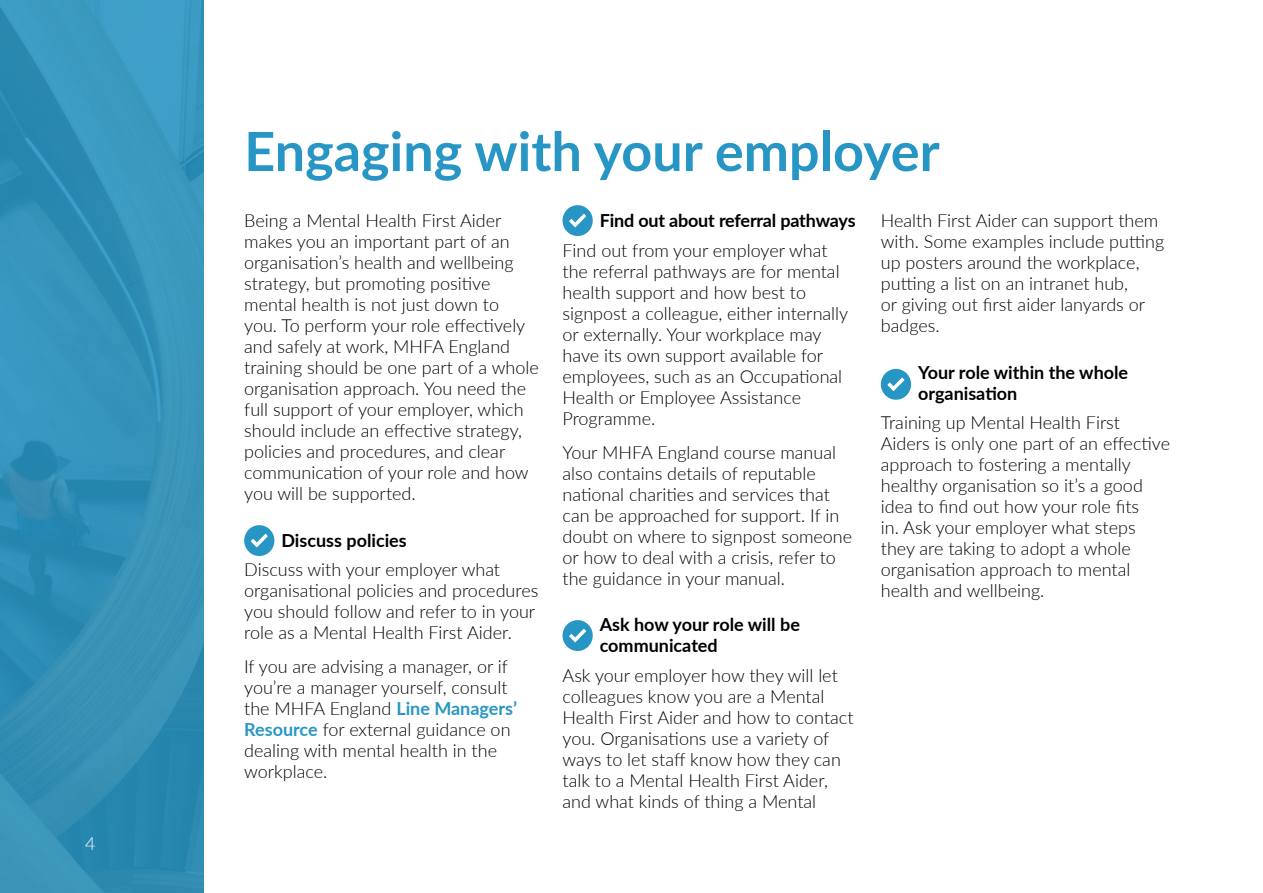
<style>
.page{position:relative;width:1263px;height:893px;background:#fff}
.page>*{position:absolute;margin:0;border:0;box-sizing:border-box;transform-origin:0 0}
.t1{font:700 54px "Lato";color:#2896c4}
.t2{font:300 18px/21px "Lato";color:#000}
.t3{font:700 18px/21px "Lato";color:#000}
.t4{font:300 18px "Lato";color:#fff}
.s1{font-weight:700;color:#2896c4}
</style>
<div class="page">
<svg style="left:0;top:0;width:203px;height:893px;background:#3491b8"></svg>
<svg style="left:244px;top:525px;width:30px;height:31px"></svg>
<svg style="left:562px;top:205px;width:31px;height:31px"></svg>
<svg style="left:562px;top:620px;width:31px;height:31px"></svg>
<svg style="left:881px;top:369px;width:30px;height:31px"></svg>
<p class="t4" style="left:85px;top:831px;width:12px">4</p>
<h1 class="t1" style="left:244px;top:112px;width:697px">Engaging with your employer</h1>
<p class="t2" style="left:244px;top:209px;width:296px">Being a Mental Health First Aider makes you an important part of an organisation’s health and wellbeing strategy, but promoting positive mental health is not just down to<br>you. To perform your role effectively and safely at work, MHFA England training should be one part of a whole organisation approach. You need the full support of your employer, which should include an effective strategy, policies and procedures, and clear communication of your role and how you will be supported.</p>
<p class="t3" style="left:281px;top:529px;width:127px">Discuss policies</p>
<p class="t2" style="left:244px;top:559px;width:296px">Discuss with your employer what organisational policies and procedures you should follow and refer to in your role as a Mental Health First Aider.</p>
<p class="t2" style="left:244px;top:655px;width:274px">If you are advising a manager, or if you’re a manager yourself, consult the MHFA England <span class="s1">Line Managers’<br>Resource</span> for external guidance on dealing with mental health in the workplace.</p>
<p class="t3" style="left:600px;top:209px;width:257px">Find out about referral pathways</p>
<p class="t2" style="left:562px;top:239px;width:287px">Find out from your employer what the referral pathways are for mental health support and how best to signpost a colleague, either internally or externally. Your workplace may have its own support available for employees, such as an Occupational<br>Health or Employee Assistance<br>Programme.</p>
<p class="t2" style="left:562px;top:441px;width:291px">Your MHFA England course manual also contains details of reputable national charities and services that can be approached for support. If in doubt on where to signpost someone or how to deal with a crisis, refer to the guidance in your manual.</p>
<p class="t3" style="left:600px;top:613px;width:202px">Ask how your role will be communicated</p>
<p class="t2" style="left:562px;top:664px;width:292px">Ask your employer how they will let colleagues know you are a Mental Health First Aider and how to contact you. Organisations use a variety of ways to let staff know how they can talk to a Mental Health First Aider, and what kinds of thing a Mental</p>
<p class="t2" style="left:881px;top:210px;width:285px">Health First Aider can support them with. Some examples include putting up posters around the workplace, putting a list on an intranet hub,<br>or giving out first aider lanyards or badges.</p>
<p class="t3" style="left:918px;top:361px;width:212px">Your role within the whole organisation</p>
<p class="t2" style="left:881px;top:412px;width:291px">Training up Mental Health First<br>Aiders is only one part of an effective approach to fostering a mentally healthy organisation so it’s a good idea to find out how your role fits<br>in. Ask your employer what steps they are taking to adopt a whole organisation approach to mental health and wellbeing.</p>
</div>
